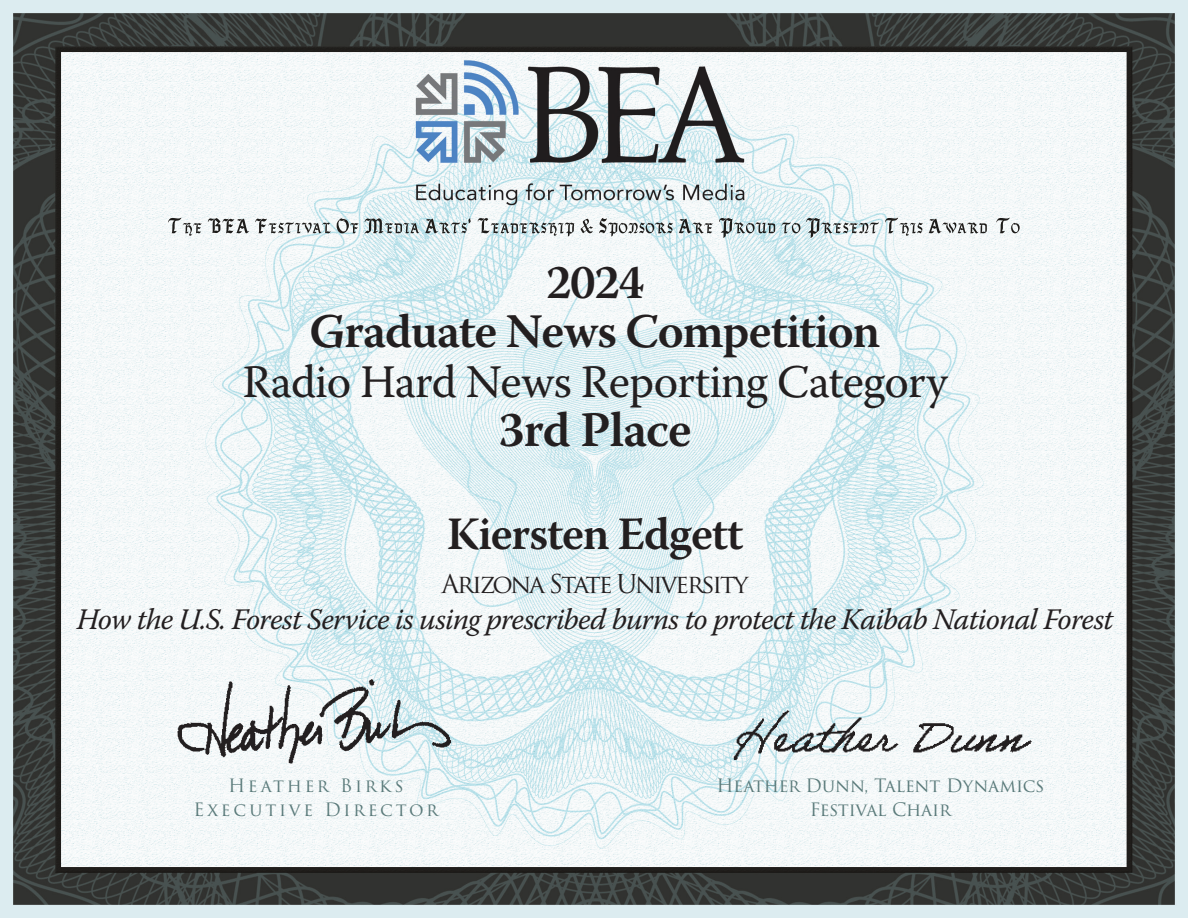
<style>
.page{position:relative;width:1188px;height:918px;background:#fff}
.page>*{position:absolute;margin:0;border:0;box-sizing:border-box;transform-origin:0 0}
.t1{font:600 49.5px "Warnock Pro";letter-spacing:-.02em;color:#231f20}
.t2{font:600 48px/49.5px "Warnock Pro";letter-spacing:-.025em;color:#231f20;text-align:center}
.t3{font:46.5px "Warnock Pro";letter-spacing:-.02em;color:#231f20}
.t4{font:600 46.2px "Warnock Pro";letter-spacing:-.025em;color:#231f20}
.t5{font:italic 29.7px "Warnock Pro";letter-spacing:-.025em;color:#231f20}
.t6{font:25.35px "Trajan Pro";letter-spacing:-.085em;color:#231f20}
.t7{font:18px/24px "Trajan Pro 3";letter-spacing:-.01em;color:#5a7a7a;text-align:center}
.t8{font:18px/24px "Trajan Pro 3";letter-spacing:.15em;color:#5a7a7a;text-align:center}
</style>
<div class="page">
<img style="left:0;top:0;width:1188px;height:918px">
<img style="left:112px;top:648px;width:429px;height:134px">
<img style="left:670px;top:660px;width:418px;height:150px">
<img style="left:168px;top:218px;width:842px;height:15px">
<h2 class="t2" style="left:310px;top:256px;width:572px">2024<br>Graduate News Competition</h2>
<h3 class="t3" style="left:242px;top:353px;width:707px">Radio Hard News Reporting Category</h3>
<h1 class="t1" style="left:499px;top:400px;width:195px">3rd Place</h1>
<h3 class="t4" style="left:447px;top:506px;width:298px">Kiersten Edgett</h3>
<p class="t6" style="left:442px;top:568px;width:308px">Arizona State University</p>
<p class="t5" style="left:77px;top:601px;width:1038px">How the U.S. Forest Service is using prescribed burns to protect the Kaibab National Forest</p>
<p class="t8" style="left:193px;top:774px;width:246px">Heather Birks<br>Executive Director</p>
<p class="t7" style="left:716px;top:774px;width:330px">Heather Dunn, Talent Dynamics<br>Festival Chair</p>
</div>
